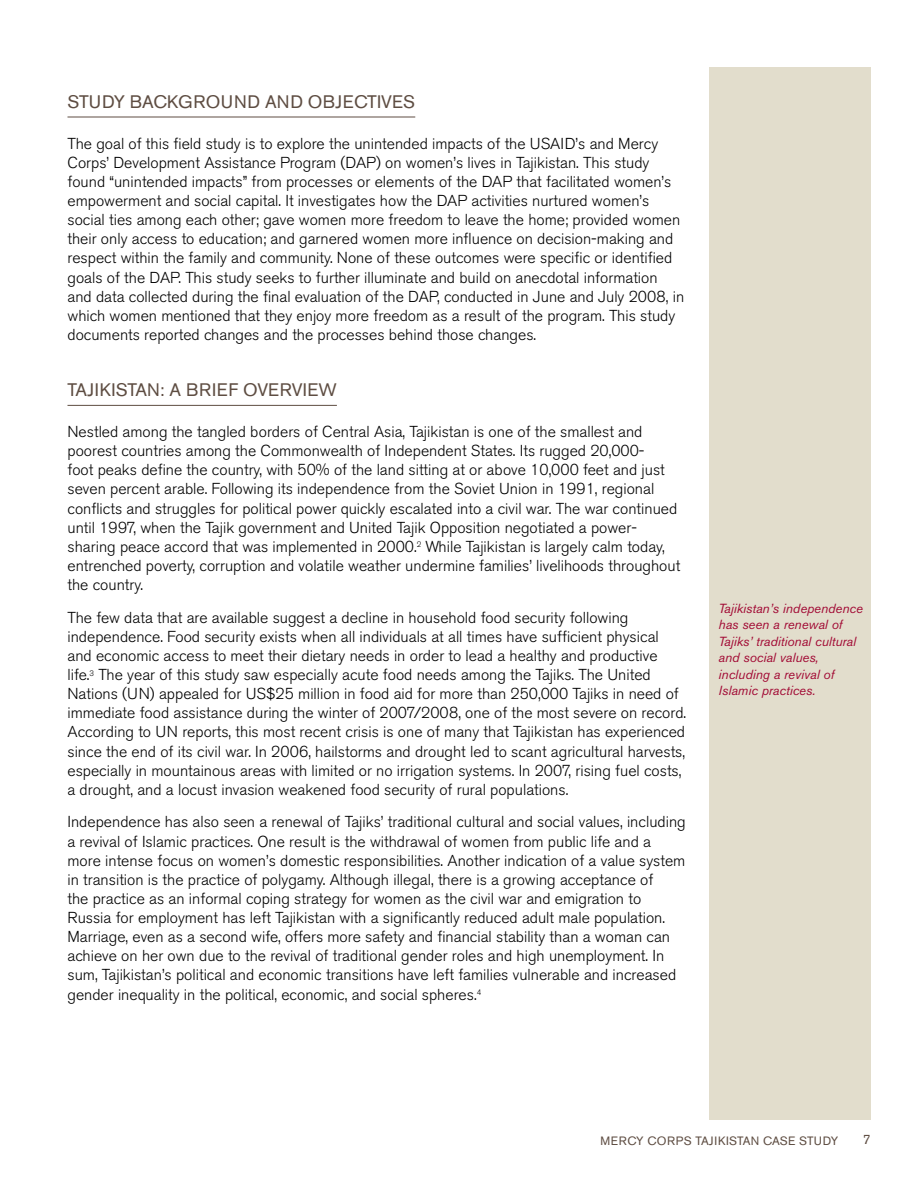
<style>
.page{position:relative;width:918px;height:1188px;background:#fff}
.page>*{position:absolute;margin:0;border:0;box-sizing:border-box;transform-origin:0 0}
.t1{font:18px "Akzidenz Grotesk BE";letter-spacing:.02em;color:#5e4d42}
.t2{font:300 15.75px/19px "Akzidenz Grotesk BE";color:#000}
.t3{font:13.5px "Akzidenz Grotesk BE";color:#5e4d42}
.t4{font:italic 13.2px/16.5px "Akzidenz Grotesk BE";color:#a20b35}
.t5{font:12px "Akzidenz Grotesk BE";letter-spacing:.04em;color:#5e4d42}
</style>
<div class="page">
<div style="left:709px;top:68px;width:162px;height:1052px;background:#e2ddcc"></div>
<hr style="left:68px;top:117px;width:347px;height:1px;background:#5e4d42">
<hr style="left:68px;top:405px;width:269px;height:1px;background:#5e4d42">
<p class="t1" style="left:68px;top:91px;width:349px">STUDY BACKGROUND AND OBJECTIVES</p>
<p class="t2" style="left:68px;top:134px;width:618px">The goal of this field study is to explore the unintended impacts of the USAID’s and Mercy Corps’ Development Assistance Program (DAP) on women’s lives in Tajikistan. This study found “unintended impacts” from processes or elements of the DAP that facilitated women’s empowerment and social capital. It investigates how the DAP activities nurtured women’s social ties among each other; gave women more freedom to leave the home; provided women their only access to education; and garnered women more influence on decision-making and respect within the family and community. None of these outcomes were specific or identified goals of the DAP. This study seeks to further illuminate and build on anecdotal information and data collected during the final evaluation of the DAP, conducted in June and July 2008, in which women mentioned that they enjoy more freedom as a result of the program. This study documents reported changes and the processes behind those changes.</p>
<p class="t1" style="left:68px;top:379px;width:271px">TAJIKISTAN: A BRIEF OVERVIEW</p>
<p class="t2" style="left:68px;top:422px;width:614px">Nestled among the tangled borders of Central Asia, Tajikistan is one of the smallest and poorest countries among the Commonwealth of Independent States. Its rugged 20,000-<br>foot peaks define the country, with 50% of the land sitting at or above 10,000 feet and just seven percent arable. Following its independence from the Soviet Union in 1991, regional conflicts and struggles for political power quickly escalated into a civil war. The war continued until 1997, when the Tajik government and United Tajik Opposition negotiated a power&shy;sharing peace accord that was implemented in 2000.<sup>2</sup> While Tajikistan is largely calm today, entrenched poverty, corruption and volatile weather undermine families’ livelihoods throughout the country.</p>
<p class="t2" style="left:67px;top:608px;width:620px">The few data that are available suggest a decline in household food security following independence. Food security exists when all individuals at all times have sufficient physical and economic access to meet their dietary needs in order to lead a healthy and productive life.<sup>3</sup> The year of this study saw especially acute food needs among the Tajiks. The United Nations (UN) appealed for US$25 million in food aid for more than 250,000 Tajiks in need of immediate food assistance during the winter of 2007/2008, one of the most severe on record.<br>According to UN reports, this most recent crisis is one of many that Tajikistan has experienced since the end of its civil war. In 2006, hailstorms and drought led to scant agricultural harvests, especially in mountainous areas with limited or no irrigation systems. In 2007, rising fuel costs, a drought, and a locust invasion weakened food security of rural populations.</p>
<p class="t2" style="left:67px;top:813px;width:620px">Independence has also seen a renewal of Tajiks’ traditional cultural and social values, including a revival of Islamic practices. One result is the withdrawal of women from public life and a more intense focus on women’s domestic responsibilities. Another indication of a value system in transition is the practice of polygamy. Although illegal, there is a growing acceptance of<br>the practice as an informal coping strategy for women as the civil war and emigration to Russia for employment has left Tajikistan with a significantly reduced adult male population.<br>Marriage, even as a second wife, offers more safety and financial stability than a woman can achieve on her own due to the revival of traditional gender roles and high unemployment. In sum, Tajikistan’s political and economic transitions have left families vulnerable and increased gender inequality in the political, economic, and social spheres.<sup>4</sup></p>
<p class="t4" style="left:719px;top:600px;width:146px">Tajikistan’s independence has seen a renewal of<br>Tajiks’ traditional cultural and social values, including a revival of<br>Islamic practices.</p>
<p class="t5" style="left:600px;top:1133px;width:240px">MERCY CORPS TAJIKISTAN CASE STUDY</p>
<p class="t3" style="left:863px;top:1131px;width:9px">7</p>
</div>
